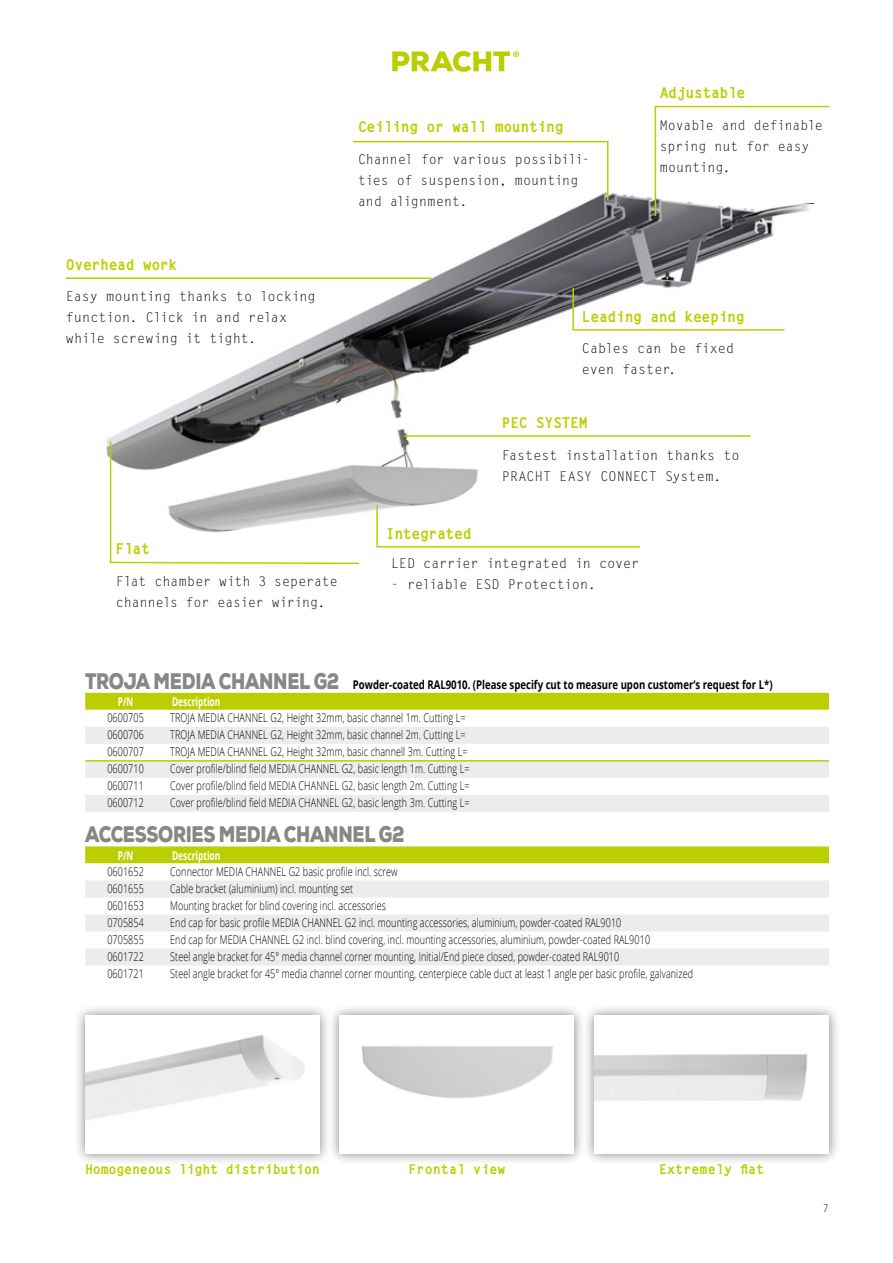
<style>
.page{position:relative;width:893px;height:1263px;background:#fff}
.page>*{position:absolute;margin:0;border:0;box-sizing:border-box;transform-origin:0 0}
.t1{font:900 22.5px "Nexa";letter-spacing:-.015em;color:#878786;scale:.8 1}
.t2{font:700 15px "Letter Got L";letter-spacing:-.03em;color:#bbcf00}
.t3{font:13.5px/21px "Letter Got L";letter-spacing:-.005em;color:#000}
.t4{font:700 13.5px "Letter Got L";letter-spacing:-.02em;color:#bbcf00}
.t5{font:700 13.5px "Letter Got L";color:#bbcf00}
.t6{font:300 12px "Open Sans";letter-spacing:.01em;color:#000;scale:.75 1}
.t7{font:700 12px "Open Sans";color:#000;scale:.8 1}
.t8{font:700 12px "Open Sans";color:#fff;scale:.7 1}
.t9{font:10.5px "Letter Got L";color:#000}
.s1{font-family:"Nexa";font-weight:900;font-size:22.5px;color:#878786}
</style>
<div class="page">
<img style="left:106px;top:193px;width:668px;height:320px">
<div style="left:772px;top:204px;width:42px;height:23px;background:#fff"></div>
<div style="left:85px;top:693px;width:744px;height:17px;background:#bbcf00"></div>
<svg style="left:85px;top:727px;width:744px;height:85px;fill:#ececed"></svg>
<hr style="left:85px;top:760px;width:81px;height:2px;background:#bbcf00">
<hr style="left:166px;top:760px;width:663px;height:2px;background:#bbcf00">
<div style="left:85px;top:846px;width:744px;height:17px;background:#bbcf00"></div>
<svg style="left:85px;top:863px;width:744px;height:103px"></svg>
<svg style="left:85px;top:880px;width:744px;height:85px;fill:#ececed"></svg>
<svg style="left:572px;top:287px;width:213px;height:44px"></svg>
<hr style="left:404px;top:435px;width:346px;height:2px;background:#bbcf00">
<svg style="left:376px;top:503px;width:265px;height:45px"></svg>
<hr style="left:66px;top:277px;width:366px;height:2px;background:#bbcf00">
<svg style="left:109px;top:440px;width:251px;height:125px"></svg>
<svg style="left:351px;top:140px;width:258px;height:62px"></svg>
<svg style="left:654px;top:105px;width:176px;height:112px"></svg>
<svg style="left:392px;top:51px;width:127px;height:21px"></svg>
<div style="left:73px;top:1004px;width:259px;height:162px;background:#000;opacity:.5"></div>
<img style="left:85px;top:1016px;width:235px;height:138px">
<div style="left:328px;top:1004px;width:258px;height:162px;background:#000;opacity:.5"></div>
<div style="left:340px;top:1016px;width:234px;height:138px;background:#fff"></div>
<img style="left:361px;top:1046px;width:192px;height:52px">
<div style="left:583px;top:1004px;width:257px;height:162px;background:#000;opacity:.5"></div>
<img style="left:594px;top:1016px;width:235px;height:138px">
<p class="t2" style="left:66px;top:254px;width:113px">Overhead work</p>
<p class="t3" style="left:66px;top:286px;width:251px">Easy mounting thanks to locking function. Click in and relax while screwing it tight.</p>
<p class="t2" style="left:116px;top:539px;width:36px">Flat</p>
<p class="t3" style="left:116px;top:571px;width:223px">Flat chamber with 3 seperate channels for easier wiring.</p>
<p class="t2" style="left:358px;top:117px;width:207px">Ceiling or wall mounting</p>
<p class="t3" style="left:358px;top:149px;width:233px">Channel for various possibili&shy;ties of suspension, mounting and alignment.</p>
<p class="t2" style="left:660px;top:83px;width:87px">Adjustable</p>
<p class="t3" style="left:660px;top:115px;width:165px">Movable and definable spring nut for easy mounting.</p>
<p class="t2" style="left:582px;top:307px;width:164px">Leading and keeping</p>
<p class="t3" style="left:582px;top:338px;width:154px">Cables can be fixed even faster.</p>
<p class="t2" style="left:502px;top:413px;width:87px">PEC SYSTEM</p>
<p class="t2" style="left:386px;top:523px;width:87px">Integrated</p>
<p class="t3" style="left:502px;top:444px;width:239px">Fastest installation thanks to<br>PRACHT EASY CONNECT System.</p>
<p class="t3" style="left:391px;top:553px;width:250px">LED carrier integrated in cover</p>
<p class="t3" style="left:391px;top:574px;width:206px">- reliable ESD Protection.</p>
<p class="t7" style="left:85px;top:676px;width:861px"><span class="s1">TROJA MEDIA CHANNEL G2</span> Powder-coated RAL9010. (Please specify cut to measure upon customer‘s request for L*)</p>
<p class="t8" style="left:118px;top:693px;width:24px">P/N</p>
<p class="t8" style="left:172px;top:693px;width:70px">Description</p>
<p class="t6" style="left:107px;top:710px;width:50px">0600705</p>
<p class="t6" style="left:170px;top:710px;width:395px">TROJA MEDIA CHANNEL G2, Height 32mm, basic channel 1m. Cutting L=</p>
<p class="t6" style="left:107px;top:727px;width:50px">0600706</p>
<p class="t6" style="left:170px;top:727px;width:395px">TROJA MEDIA CHANNEL G2, Height 32mm, basic channel 2m. Cutting L=</p>
<p class="t6" style="left:107px;top:744px;width:50px">0600707</p>
<p class="t6" style="left:170px;top:744px;width:398px">TROJA MEDIA CHANNEL G2, Height 32mm, basic channell 3m. Cutting L=</p>
<p class="t6" style="left:107px;top:761px;width:50px">0600710</p>
<p class="t6" style="left:170px;top:761px;width:401px">Cover profile/blind field MEDIA CHANNEL G2, basic length 1m. Cutting L=</p>
<p class="t6" style="left:107px;top:778px;width:50px">0600711</p>
<p class="t6" style="left:170px;top:778px;width:401px">Cover profile/blind field MEDIA CHANNEL G2, basic length 2m. Cutting L=</p>
<p class="t6" style="left:107px;top:795px;width:50px">0600712</p>
<p class="t6" style="left:170px;top:795px;width:401px">Cover profile/blind field MEDIA CHANNEL G2, basic length 3m. Cutting L=</p>
<h1 class="t1" style="left:85px;top:820px;width:401px">ACCESSORIES MEDIA CHANNEL G2</h1>
<p class="t8" style="left:118px;top:847px;width:24px">P/N</p>
<p class="t8" style="left:172px;top:847px;width:70px">Description</p>
<p class="t6" style="left:107px;top:863px;width:50px">0601652</p>
<p class="t6" style="left:170px;top:863px;width:305px">Connector MEDIA CHANNEL G2 basic profile incl. screw</p>
<p class="t6" style="left:107px;top:880px;width:50px">0601655</p>
<p class="t6" style="left:170px;top:880px;width:245px">Cable bracket (aluminium) incl. mounting set</p>
<p class="t6" style="left:107px;top:897px;width:50px">0601653</p>
<p class="t6" style="left:170px;top:897px;width:289px">Mounting bracket for blind covering incl. accessories</p>
<p class="t6" style="left:107px;top:914px;width:50px">0705854</p>
<p class="t6" style="left:170px;top:914px;width:603px">End cap for basic profile MEDIA CHANNEL G2 incl. mounting accessories, aluminium, powder-coated RAL9010</p>
<p class="t6" style="left:107px;top:931px;width:50px">0705855</p>
<p class="t6" style="left:170px;top:931px;width:641px">End cap for MEDIA CHANNEL G2 incl. blind covering, incl. mounting accessories, aluminium, powder-coated RAL9010</p>
<p class="t6" style="left:107px;top:948px;width:50px">0601722</p>
<p class="t6" style="left:170px;top:948px;width:600px">Steel angle bracket for 45° media channel corner mounting, Initial/End piece closed, powder-coated RAL9010</p>
<p class="t6" style="left:107px;top:965px;width:50px">0601721</p>
<p class="t6" style="left:170px;top:965px;width:699px">Steel angle bracket for 45° media channel corner mounting, centerpiece cable duct at least 1 angle per basic profile, galvanized</p>
<p class="t4" style="left:85px;top:1159px;width:236px">Homogeneous light distribution</p>
<p class="t5" style="left:408px;top:1159px;width:99px">Frontal view</p>
<p class="t5" style="left:659px;top:1159px;width:107px">Extremely flat</p>
<p class="t9" style="left:823px;top:1202px;width:8px">7</p>
</div>
